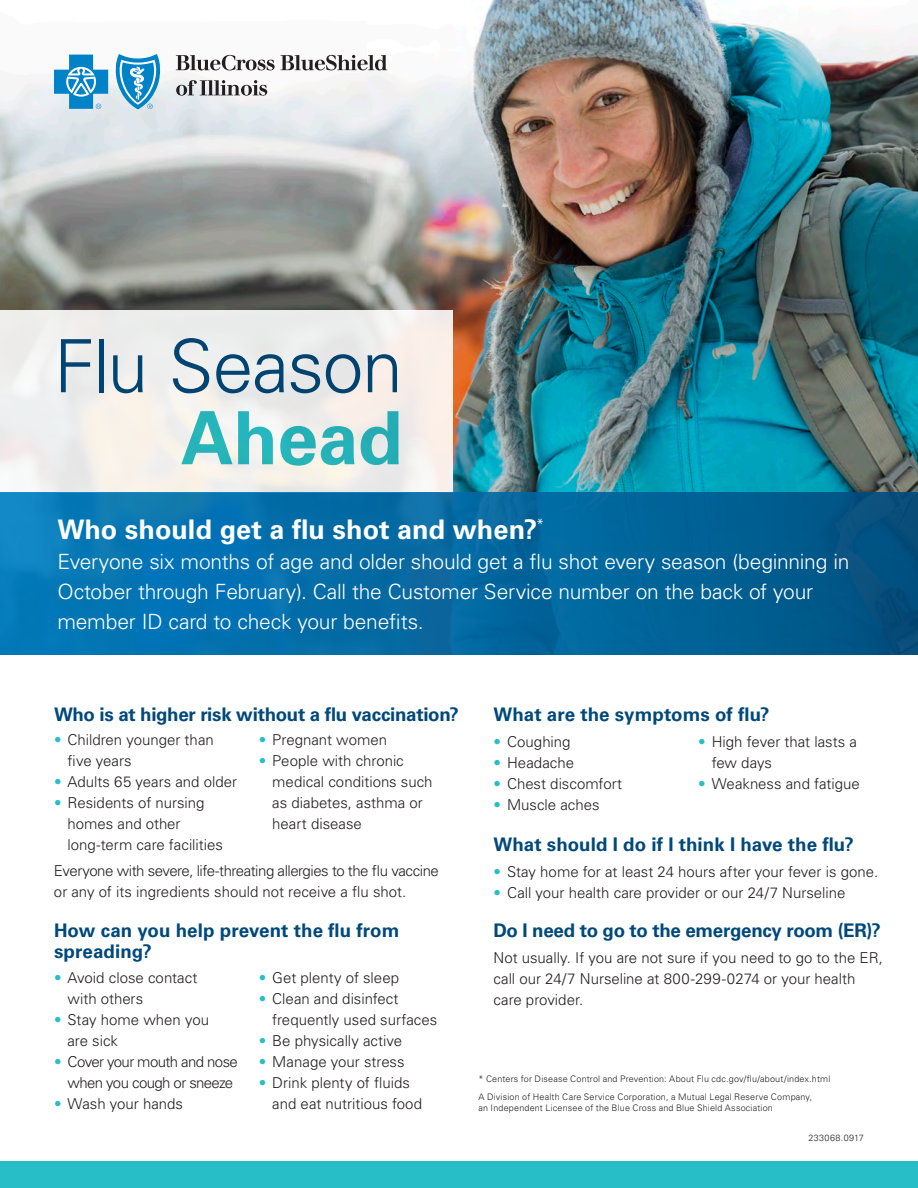
<style>
.page{position:relative;width:918px;height:1188px;background:#fff}
.page>*{position:absolute;margin:0;border:0;box-sizing:border-box;transform-origin:0 0}
.t1{font:300 73.5px "Univers LT Std";letter-spacing:-.02em;color:#00497b}
.t2{font:700 73.5px "Univers LT Std";letter-spacing:-.01em;color:#28bec7}
.t3{font:700 27px "Univers LT Std";letter-spacing:.005em;color:#fff}
.t4{font:300 21px/30px "Univers LT Std";letter-spacing:-.01em;color:#fff}
.t5{font:700 18.75px/21px "Univers LT Std";letter-spacing:-.005em;color:#00497b}
.t6{font:300 15px/21px "Univers LT Std";color:#231f20}
.t7{font:300 15px/21px "Univers LT Std";letter-spacing:-.03em;color:#231f20}
.t8{font:300 15px/21px "Univers LT Std";letter-spacing:-.04em;color:#231f20;text-align:center}
.t9{font:300 9px/17.5px "Univers LT Std";letter-spacing:.02em;color:#231f20}
.t10{font:300 9px "Univers LT Std";letter-spacing:.045em;color:#231f20}
.s1{color:#28bec7}
</style>
<div class="page">
<img style="left:0;top:0;width:918px;height:493px">
<div style="left:0;top:310px;width:452px;height:183px;background:#efeeeb"></div>
<svg style="left:54px;top:55px;width:54px;height:54px"></svg>
<svg style="left:115px;top:54px;width:46px;height:55px"></svg>
<svg style="left:176px;top:55px;width:99px;height:15px"></svg>
<svg style="left:281px;top:55px;width:106px;height:15px"></svg>
<svg style="left:176px;top:80px;width:91px;height:16px"></svg>
<div style="left:0;top:1161px;width:918px;height:27px;background:#28bec7"></div>
<div style="left:0;top:493px;width:918px;height:162px;background:linear-gradient(to right,#077dbe,#015484)"></div>
<h1 class="t1" style="left:54px;top:322px;width:350px">Flu Season</h1>
<h1 class="t2" style="left:181px;top:395px;width:224px">Ahead</h1>
<h2 class="t3" style="left:57px;top:514px;width:489px">Who should get a flu shot and when?<sup>*</sup></h2>
<h3 class="t4" style="left:57px;top:547px;width:794px">Everyone six months of age and older should get a flu shot every season (beginning in<br>October through February). Call the Customer Service number on the back of your member ID card to check your benefits.</h3>
<p class="t5" style="left:54px;top:704px;width:406px">Who is at higher risk without a flu vaccination?</p>
<p class="t6" style="left:68px;top:729px;width:148px;text-indent:-14px"><span class="s1">•</span> Children younger than five years</p>
<p class="t6" style="left:54px;top:771px;width:185px"><span class="s1">•</span> Adults 65 years and older</p>
<p class="t6" style="left:68px;top:792px;width:157px;text-indent:-14px"><span class="s1">•</span> Residents of nursing homes and other long-term care facilities</p>
<p class="t6" style="left:259px;top:729px;width:130px"><span class="s1">•</span> Pregnant women</p>
<p class="t6" style="left:272px;top:750px;width:162px;text-indent:-14px"><span class="s1">•</span> People with chronic medical conditions such as diabetes, asthma or heart disease</p>
<p class="t7" style="left:54px;top:861px;width:386px">Everyone with severe, life-threating allergies to the flu vaccine or any of its ingredients should not receive a flu shot.</p>
<p class="t5" style="left:54px;top:920px;width:347px">How can you help prevent the flu from spreading?</p>
<p class="t6" style="left:68px;top:967px;width:131px;text-indent:-14px"><span class="s1">•</span> Avoid close contact with others</p>
<p class="t6" style="left:68px;top:1009px;width:143px;text-indent:-14px"><span class="s1">•</span> Stay home when you are sick</p>
<p class="t8" style="left:54px;top:1051px;width:185px"><span class="s1">•</span> Cover your mouth and nose when you cough or sneeze</p>
<p class="t6" style="left:54px;top:1093px;width:131px"><span class="s1">•</span> Wash your hands</p>
<p class="t6" style="left:259px;top:967px;width:142px"><span class="s1">•</span> Get plenty of sleep</p>
<p class="t6" style="left:272px;top:988px;width:167px;text-indent:-14px"><span class="s1">•</span> Clean and disinfect frequently used surfaces</p>
<p class="t6" style="left:259px;top:1030px;width:145px"><span class="s1">•</span> Be physically active</p>
<p class="t6" style="left:259px;top:1051px;width:147px"><span class="s1">•</span> Manage your stress</p>
<p class="t6" style="left:272px;top:1072px;width:151px;text-indent:-13px"><span class="s1">•</span> Drink plenty of fluids and eat nutritious food</p>
<p class="t5" style="left:494px;top:704px;width:278px">What are the symptoms of flu?</p>
<p class="t6" style="left:494px;top:731px;width:79px"><span class="s1">•</span> Coughing</p>
<p class="t6" style="left:494px;top:752px;width:82px"><span class="s1">•</span> Headache</p>
<p class="t6" style="left:494px;top:773px;width:130px"><span class="s1">•</span> Chest discomfort</p>
<p class="t6" style="left:494px;top:794px;width:108px"><span class="s1">•</span> Muscle aches</p>
<p class="t6" style="left:712px;top:731px;width:147px;text-indent:-14px"><span class="s1">•</span> High fever that lasts a few days</p>
<p class="t6" style="left:698px;top:773px;width:163px"><span class="s1">•</span> Weakness and fatigue</p>
<p class="t5" style="left:494px;top:834px;width:362px">What should I do if I think I have the flu?</p>
<p class="t6" style="left:494px;top:861px;width:386px"><span class="s1">•</span> Stay home for at least 24 hours after your fever is gone.</p>
<p class="t6" style="left:494px;top:882px;width:353px"><span class="s1">•</span> Call your health care provider or our 24/7 Nurseline</p>
<p class="t5" style="left:494px;top:920px;width:389px">Do I need to go to the emergency room (ER)?</p>
<p class="t6" style="left:494px;top:947px;width:391px">Not usually. If you are not sure if you need to go to the ER, call our 24/7 Nurseline at 800-299-0274 or your health care provider.</p>
<p class="t9" style="left:479px;top:1070px;width:353px">* Centers for Disease Control and Prevention: About Flu cdc.gov/flu/about/index.html<br>A Division of Health Care Service Corporation, a Mutual Legal Reserve Company,</p>
<p class="t9" style="left:479px;top:1099px;width:296px">an Independent Licensee of the Blue Cross and Blue Shield Association</p>
<p class="t10" style="left:808px;top:1132px;width:57px">233068.0917</p>
</div>
